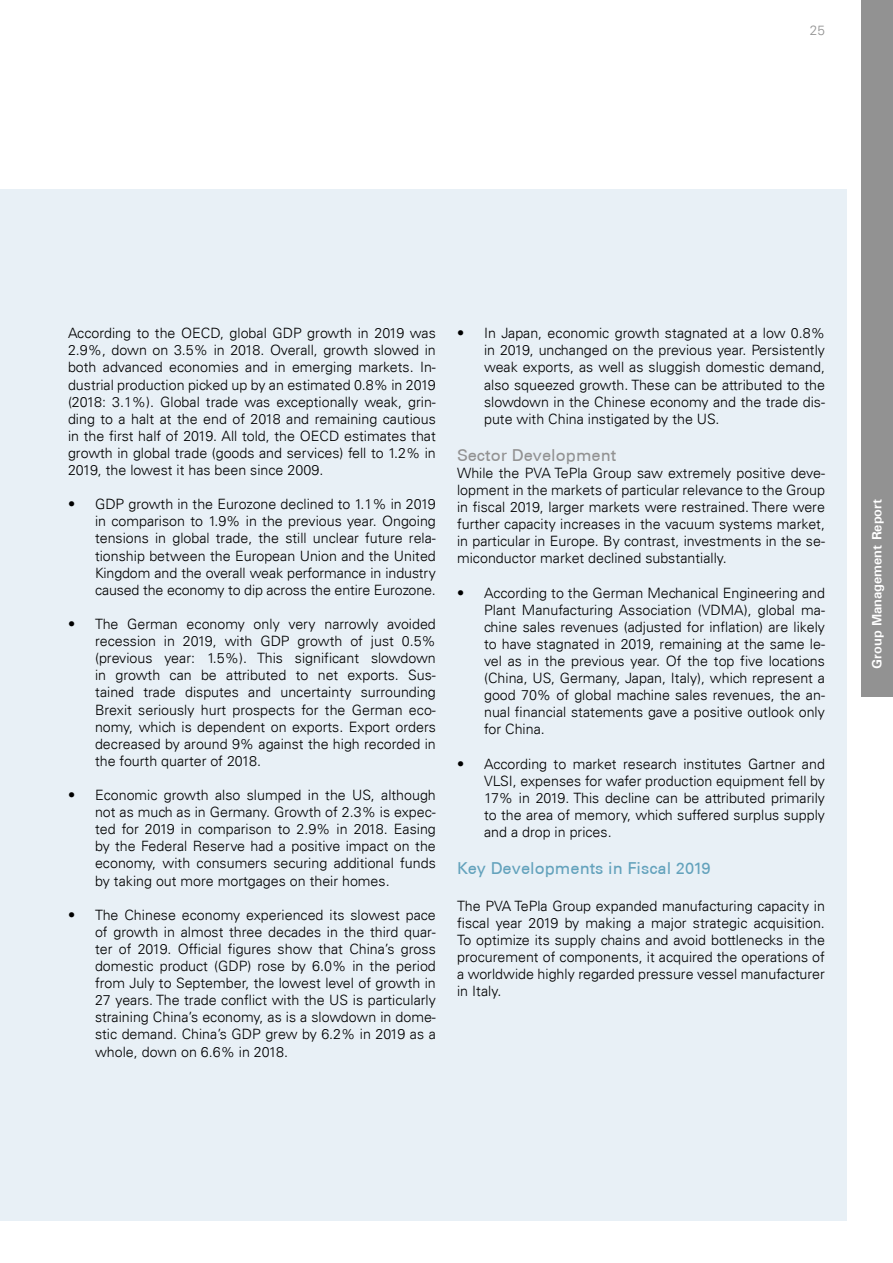
<style>
.page{position:relative;width:893px;height:1263px;background:#fff}
.page>*{position:absolute;margin:0;border:0;box-sizing:border-box;transform-origin:0 0}
.t1{font:500 16.5px "Univers CE";color:#63a2bc}
.t2{font:500 16.5px "Univers CE";color:#929292}
.t3{font:300 14.25px/17.1px "Univers LT";color:#000;text-align:justify}
.t4{font:700 13.5px "Univers ATT";color:#fff}
.t5{font:300 13.5px "Univers LT";color:#929292}
</style>
<div class="page">
<div style="left:861px;top:0;width:32px;height:697px;background:#929292"></div>
<div style="left:0;top:189px;width:846px;height:1031px;background:#e8f0f6"></div>
<p class="t5" style="left:810px;top:22px;width:17px">25</p>
<p class="t3" style="left:68px;top:325px;width:369px">According to the OECD, global GDP growth in 2019 was 2.9%, down on 3.5% in 2018. Overall, growth slowed in both advanced economies and in emerging markets. In&shy;dustrial production picked up by an estimated 0.8% in 2019 (2018: 3.1%). Global trade was exceptionally weak, grin&shy;ding to a halt at the end of 2018 and remaining cautious in the first half of 2019. All told, the OECD estimates that growth in global trade (goods and services) fell to 1.2% in 2019, the lowest it has been since 2009.</p>
<p class="t3" style="left:95px;top:496px;width:342px;text-indent:-27px">• GDP growth in the Eurozone declined to 1.1% in 2019 in comparison to 1.9% in the previous year. Ongoing tensions in global trade, the still unclear future rela&shy;tionship between the European Union and the United Kingdom and the overall weak performance in industry caused the economy to dip across the entire Eurozone.</p>
<p class="t3" style="left:95px;top:615px;width:342px;text-indent:-27px">• The German economy only very narrowly avoided recession in 2019, with GDP growth of just 0.5% (previous year: 1.5%). This significant slowdown in growth can be attributed to net exports. Sus&shy;tained trade disputes and uncertainty surrounding Brexit seriously hurt prospects for the German eco&shy;nomy, which is dependent on exports. Export orders decreased by around 9% against the high recorded in the fourth quarter of 2018.</p>
<p class="t3" style="left:95px;top:786px;width:342px;text-indent:-27px">• Economic growth also slumped in the US, although not as much as in Germany. Growth of 2.3% is expec&shy;ted for 2019 in comparison to 2.9% in 2018. Easing by the Federal Reserve had a positive impact on the economy, with consumers securing additional funds by taking out more mortgages on their homes.</p>
<p class="t3" style="left:95px;top:906px;width:342px;text-indent:-27px">• The Chinese economy experienced its slowest pace of growth in almost three decades in the third quar&shy;ter of 2019. Official figures show that China’s gross domestic product (GDP) rose by 6.0% in the period from July to September, the lowest level of growth in 27 years. The trade conflict with the US is particularly straining China’s economy, as is a slowdown in dome&shy;stic demand. China’s GDP grew by 6.2% in 2019 as a whole, down on 6.6% in 2018.</p>
<p class="t3" style="left:484px;top:325px;width:342px;text-indent:-27px">• In Japan, economic growth stagnated at a low 0.8% in 2019, unchanged on the previous year. Persistently weak exports, as well as sluggish domestic demand, also squeezed growth. These can be attributed to the slowdown in the Chinese economy and the trade dis&shy;pute with China instigated by the US.</p>
<p class="t2" style="left:457px;top:445px;width:161px">Sector Development</p>
<p class="t3" style="left:457px;top:464px;width:369px">While the PVA TePla Group saw extremely positive deve&shy;lopment in the markets of particular relevance to the Group in fiscal 2019, larger markets were restrained. There were further capacity increases in the vacuum systems market, in particular in Europe. By contrast, investments in the se&shy;miconductor market declined substantially.</p>
<p class="t3" style="left:484px;top:584px;width:342px;text-indent:-27px">• According to the German Mechanical Engineering and Plant Manufacturing Association (VDMA), global ma&shy;chine sales revenues (adjusted for inflation) are likely to have stagnated in 2019, remaining at the same le&shy;vel as in the previous year. Of the top five locations (China, US, Germany, Japan, Italy), which represent a good 70% of global machine sales revenues, the an&shy;nual financial statements gave a positive outlook only for China.</p>
<p class="t3" style="left:484px;top:755px;width:342px;text-indent:-27px">• According to market research institutes Gartner and VLSI, expenses for wafer production equipment fell by 17% in 2019. This decline can be attributed primarily to the area of memory, which suffered surplus supply and a drop in prices.</p>
<p class="t1" style="left:457px;top:858px;width:255px">Key Developments in Fiscal 2019</p>
<p class="t3" style="left:457px;top:897px;width:369px">The PVA TePla Group expanded manufacturing capacity in fiscal year 2019 by making a major strategic acquisition.<br>To optimize its supply chains and avoid bottlenecks in the procurement of components, it acquired the operations of a worldwide highly regarded pressure vessel manufacturer in Italy.</p>
<p class="t4" style="left:869px;top:669px;width:171px;rotate:-90deg">Group Management Report</p>
</div>
